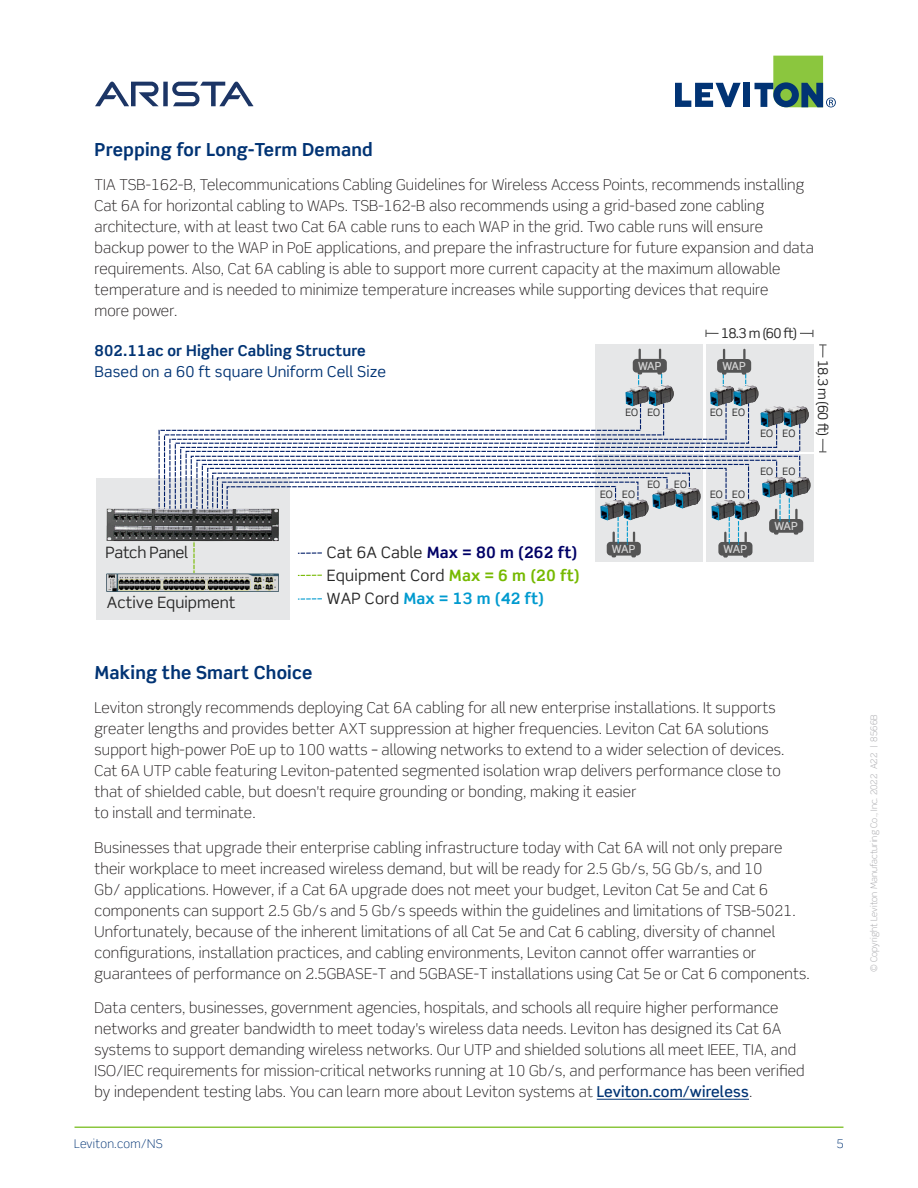
<style>
.page{position:relative;width:918px;height:1188px;background:#fff}
.page>*{position:absolute;margin:0;border:0;box-sizing:border-box;transform-origin:0 0}
.Part_Number{font:700 18px "Scene Std";letter-spacing:.01em;color:#013374}
.t1{font:15.6px/23px "Scene Std";color:#262626}
.t2{font:15.6px "Scene Std";letter-spacing:-.025em;color:#262626}
.Part_Number-2{font:300 15px/21px "Scene Std";letter-spacing:.01em;color:#231f20}
.Part_Number-3{font:15px "Scene Std";letter-spacing:.01em;color:#013374}
.Part_Number-4{font:700 15px "Scene Std";letter-spacing:.01em;color:#013374}
.t3{font:13.35px "Scene Std";letter-spacing:-.05em;color:#262626}
.t4{font:300 12px "Scene Std";letter-spacing:.02em;color:#013374}
.t5{font:500 11.25px "Scene Std";letter-spacing:-.025em;color:#d4d4d4}
.t6{font:10.2px "Scene Std";color:#262626}
.Part_Chart_Descripti{font:300 9px "Scene Std";letter-spacing:.01em;color:#a3a3a7}
.s1{font-weight:700;color:#006}
.s2{font-weight:700;color:#76b900}
.s3{font-weight:700;color:#009acf}
.s4{font-weight:500;color:#013374}
</style>
<div class="page">
<svg style="left:675px;top:83px;width:66px;height:24px"></svg>
<div style="left:743px;top:83px;width:7px;height:24px;background:#013374"></div>
<svg style="left:755px;top:56px;width:81px;height:51px"></svg>
<hr style="left:75px;top:1126px;width:768px;height:2px;background:#8bc63e">
<svg style="left:95px;top:82px;width:158px;height:24px"></svg>
<hr style="left:597px;top:1099px;width:152px;height:1px;background:#013374">
<div style="left:706px;top:455px;width:108px;height:107px;background:#e6e7e8"></div>
<div style="left:706px;top:345px;width:108px;height:107px;background:#e6e7e8"></div>
<div style="left:595px;top:345px;width:108px;height:107px;background:#e6e7e8"></div>
<div style="left:96px;top:478px;width:193px;height:142px;background:#e6e7e8"></div>
<svg style="left:174px;top:406px;width:576px;height:97px"></svg>
<img style="left:107px;top:574px;width:172px;height:17px">
<img style="left:106px;top:503px;width:84px;height:39px">
<svg style="left:633px;top:349px;width:34px;height:36px"></svg>
<svg style="left:717px;top:349px;width:34px;height:37px"></svg>
<img style="left:625px;top:385px;width:23px;height:21px">
<img style="left:648px;top:385px;width:26px;height:21px">
<svg style="left:298px;top:598px;width:24px;height:2px"></svg>
<img style="left:710px;top:386px;width:26px;height:21px">
<img style="left:733px;top:385px;width:26px;height:21px">
<img style="left:760px;top:406px;width:24px;height:21px">
<img style="left:784px;top:406px;width:25px;height:21px">
<img style="left:803px;top:477px;width:8px;height:17px">
<svg style="left:190px;top:455px;width:613px;height:132px"></svg>
<img style="left:600px;top:500px;width:26px;height:21px">
<img style="left:623px;top:499px;width:26px;height:21px">
<img style="left:652px;top:488px;width:23px;height:21px">
<img style="left:675px;top:488px;width:26px;height:21px">
<svg style="left:705px;top:330px;width:14px;height:7px"></svg>
<svg style="left:800px;top:330px;width:14px;height:7px"></svg>
<svg style="left:819px;top:344px;width:8px;height:13px"></svg>
<svg style="left:819px;top:439px;width:7px;height:13px"></svg>
<div style="left:94px;top:345px;width:314px;height:71px;background:#fff"></div>
<p class="Part_Number" style="left:94px;top:138px;width:280px">Prepping for Long-Term Demand</p>
<p class="Part_Number-2" style="left:94px;top:174px;width:721px">TIA TSB-162-B, Telecommunications Cabling Guidelines for Wireless Access Points, recommends installing Cat 6A for horizontal cabling to WAPs. TSB-162-B also recommends using a grid-based zone cabling architecture, with at least two Cat 6A cable runs to each WAP in the grid. Two cable runs will ensure backup power to the WAP in PoE applications, and prepare the infrastructure for future expansion and data requirements. Also, Cat 6A cabling is able to support more current capacity at the maximum allowable temperature and is needed to minimize temperature increases while supporting devices that require<br>more power.</p>
<p class="Part_Number-4" style="left:94px;top:342px;width:273px">802.11ac or Higher Cabling Structure</p>
<p class="Part_Number-3" style="left:94px;top:363px;width:293px">Based on a 60 ft square Uniform Cell Size</p>
<p class="t2" style="left:106px;top:543px;width:84px">Patch Panel</p>
<p class="t1" style="left:327px;top:541px;width:255px">Cat 6A Cable <span class="s1">Max = 80 m (262 ft)<br></span>Equipment Cord <span class="s2">Max = 6 m (20 ft)<br></span>WAP Cord <span class="s3">Max = 13 m (42 ft)</span></p>
<p class="t1" style="left:107px;top:591px;width:130px">Active Equipment</p>
<p class="t3" style="left:721px;top:325px;width:78px">18.3 m (60 ft)</p>
<p class="t5" style="left:638px;top:359px;width:25px">WAP</p>
<p class="t5" style="left:722px;top:359px;width:25px">WAP</p>
<p class="t6" style="left:625px;top:406px;width:36px">EO EO</p>
<p class="t6" style="left:710px;top:406px;width:36px">EO EO</p>
<p class="t6" style="left:647px;top:478px;width:14px">EO</p>
<p class="t6" style="left:674px;top:478px;width:14px">EO</p>
<p class="t6" style="left:600px;top:488px;width:36px">EO EO</p>
<p class="t6" style="left:710px;top:488px;width:36px">EO EO</p>
<p class="t5" style="left:612px;top:542px;width:25px">WAP</p>
<p class="t5" style="left:724px;top:542px;width:25px">WAP</p>
<p class="t6" style="left:760px;top:427px;width:36px">EO EO</p>
<p class="t6" style="left:760px;top:465px;width:36px">EO EO</p>
<p class="t5" style="left:774px;top:519px;width:25px">WAP</p>
<p class="t3" style="left:831px;top:360px;width:78px;rotate:90deg">18.3 m (60 ft)</p>
<p class="Part_Number" style="left:94px;top:661px;width:219px">Making the Smart Choice</p>
<p class="Part_Number-2" style="left:94px;top:697px;width:691px">Leviton strongly recommends deploying Cat 6A cabling for all new enterprise installations. It supports greater lengths and provides better AXT suppression at higher frequencies. Leviton Cat 6A solutions support high-power PoE up to 100 watts – allowing networks to extend to a wider selection of devices.<br>Cat 6A UTP cable featuring Leviton-patented segmented isolation wrap delivers performance close to that of shielded cable, but doesn't require grounding or bonding, making it easier<br>to install and terminate.</p>
<p class="Part_Number-2" style="left:94px;top:837px;width:717px">Businesses that upgrade their enterprise cabling infrastructure today with Cat 6A will not only prepare their workplace to meet increased wireless demand, but will be ready for 2.5 Gb/s, 5G Gb/s, and 10<br>Gb/ applications. However, if a Cat 6A upgrade does not meet your budget, Leviton Cat 5e and Cat 6 components can support 2.5 Gb/s and 5 Gb/s speeds within the guidelines and limitations of TSB-5021.<br>Unfortunately, because of the inherent limitations of all Cat 5e and Cat 6 cabling, diversity of channel configurations, installation practices, and cabling environments, Leviton cannot offer warranties or guarantees of performance on 2.5GBASE-T and 5GBASE-T installations using Cat 5e or Cat 6 components.</p>
<p class="Part_Number-2" style="left:94px;top:997px;width:712px">Data centers, businesses, government agencies, hospitals, and schools all require higher performance networks and greater bandwidth to meet today's wireless data needs. Leviton has designed its Cat 6A systems to support demanding wireless networks. Our UTP and shielded solutions all meet IEEE, TIA, and ISO/IEC requirements for mission-critical networks running at 10 Gb/s, and performance has been verified by independent testing labs. You can learn more about Leviton systems at <span class="s4">Leviton.com/wireless</span>.</p>
<p class="t4" style="left:74px;top:1136px;width:90px">Leviton.com/NS</p>
<p class="t4" style="left:837px;top:1136px;width:9px">5</p>
<p class="Part_Chart_Descripti" style="left:868px;top:972px;width:259px;rotate:-90deg">© Copyright Leviton Manufacturing Co., Inc. 2022 A22 | 8566B</p>
</div>
